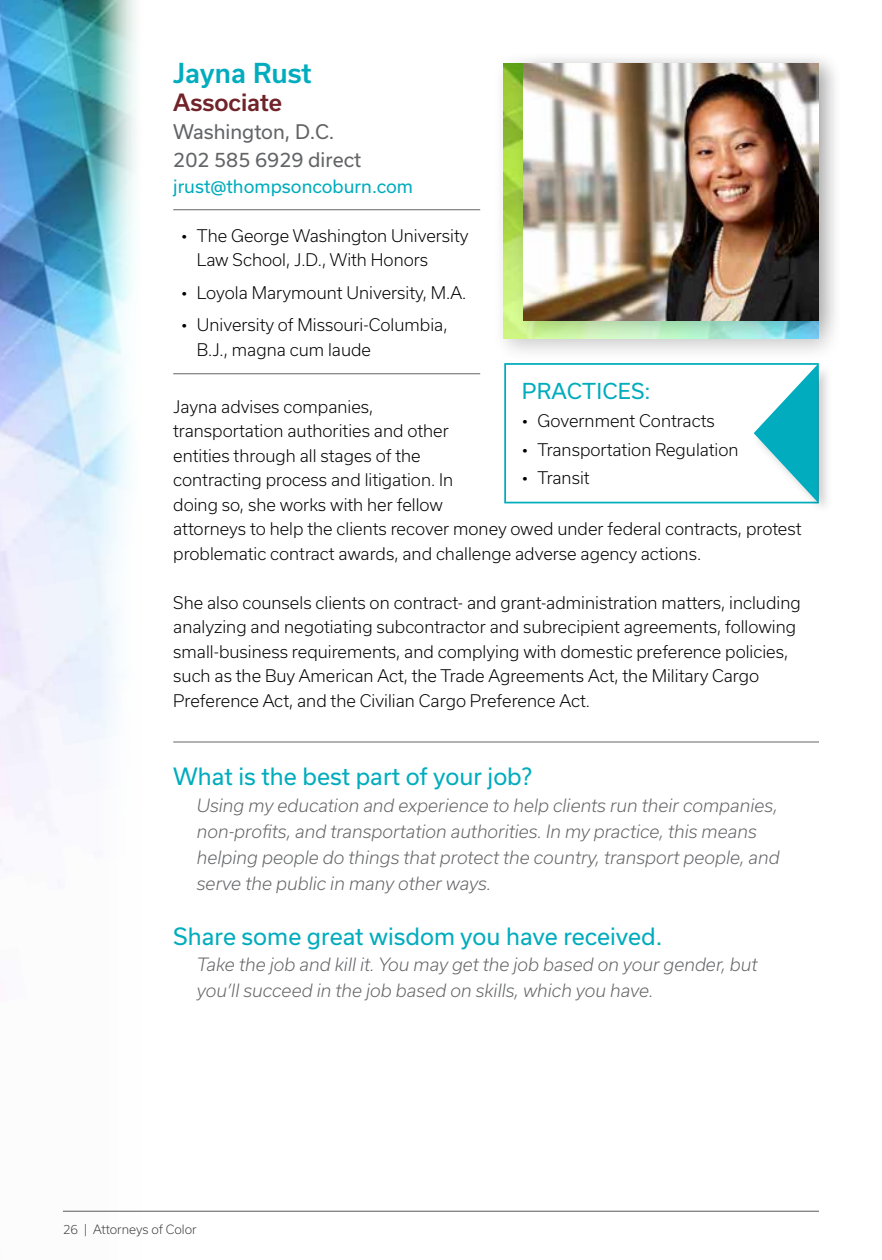
<style>
.page{position:relative;width:882px;height:1260px;background:#fff}
.page>*{position:absolute;margin:0;border:0;box-sizing:border-box;transform-origin:0 0}
.t1{font:500 26.25px "Usual";color:#00acbd}
.t2{font:22.75px "Usual";color:#00acbd}
.t3{font:500 22.75px "Usual";color:#702328}
.t4{font:21px "Usual";letter-spacing:.015em;color:#00acbd}
.t5{font:19.25px/28px "Usual";color:#636466}
.t6{font:italic 300 17.5px/26.2px "Usual";color:#636466}
.t7{font:17.5px "Usual";color:#00acbd}
.t8{font:300 16.62px/24.5px "Usual";color:#000}
.t9{font:300 12.25px "Usual";color:#414042}
</style>
<div class="page">
<img style="left:0;top:0;width:146px;height:1211px">
<hr style="left:63px;top:1211px;width:756px;height:1px;background:#58595b">
<hr style="left:173px;top:209px;width:307px;height:1px;background:#636466">
<hr style="left:173px;top:373px;width:307px;height:1px;background:#636466">
<hr style="left:173px;top:742px;width:646px;height:1px;background:#636466">
<div style="left:492px;top:51px;width:350px;height:312px;background:#000;opacity:.2"></div>
<img style="left:504px;top:63px;width:8px;height:276px">
<div style="left:512px;top:51px;width:330px;height:293px;background:#000;opacity:.2"></div>
<img style="left:524px;top:63px;width:295px;height:257px">
<div style="left:504px;top:363px;width:315px;height:140px;border:2px solid #00acbd"></div>
<div style="left:751px;top:362px;width:82px;height:153px;background:#000;opacity:.2"></div>
<svg style="left:754px;top:364px;width:64px;height:138px"></svg>
<h1 class="t1" style="left:173px;top:58px;width:140px">Jayna Rust</h1>
<h2 class="t3" style="left:173px;top:89px;width:110px">Associate</h2>
<p class="t5" style="left:173px;top:117px;width:190px">Washington, D.C.<br>202 585 6929 direct</p>
<p class="t7" style="left:173px;top:176px;width:241px">jrust@thompsoncoburn.com</p>
<p class="t8" style="left:197px;top:223px;width:273px;text-indent:-16px">• The George Washington University<br>Law School, J.D., With Honors</p>
<p class="t8" style="left:181px;top:280px;width:287px">• Loyola Marymount University, M.A.</p>
<p class="t8" style="left:197px;top:313px;width:252px;text-indent:-16px">• University of Missouri-Columbia,<br>B.J., magna cum laude</p>
<p class="t4" style="left:522px;top:379px;width:130px">PRACTICES:</p>
<p class="t8" style="left:522px;top:409px;width:195px">• Government Contracts</p>
<p class="t8" style="left:522px;top:437px;width:218px">• Transportation Regulation</p>
<p class="t8" style="left:522px;top:466px;width:69px">• Transit</p>
<p class="t8" style="left:173px;top:394px;width:630px">Jayna advises companies,<br>transportation authorities and other<br>entities through all stages of the<br>contracting process and litigation. In<br>doing so, she works with her fellow<br>attorneys to help the clients recover money owed under federal contracts, protest problematic contract awards, and challenge adverse agency actions.</p>
<p class="t8" style="left:173px;top:590px;width:629px">She also counsels clients on contract- and grant-administration matters, including analyzing and negotiating subcontractor and subrecipient agreements, following small-business requirements, and complying with domestic preference policies, such as the Buy American Act, the Trade Agreements Act, the Military Cargo Preference Act, and the Civilian Cargo Preference Act.</p>
<h2 class="t2" style="left:173px;top:764px;width:360px">What is the best part of your job?</h2>
<p class="t6" style="left:197px;top:792px;width:585px">Using my education and experience to help clients run their companies, non-profits, and transportation authorities. In my practice, this means helping people do things that protect the country, transport people, and serve the public in many other ways.</p>
<h2 class="t2" style="left:173px;top:923px;width:491px">Share some great wisdom you have received.</h2>
<p class="t6" style="left:197px;top:951px;width:562px">Take the job and kill it. You may get the job based on your gender, but you’ll succeed in the job based on skills, which you have.</p>
<p class="t9" style="left:63px;top:1222px;width:135px">26 | Attorneys of Color</p>
</div>
